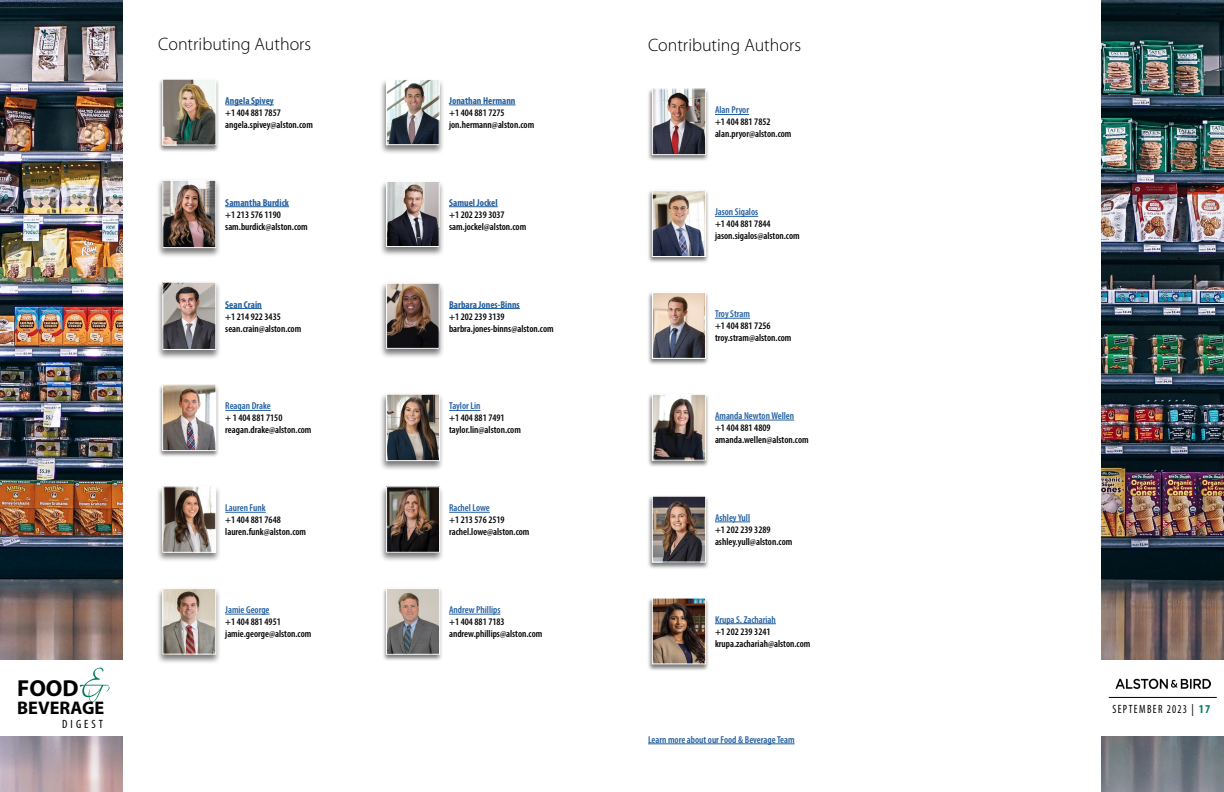
<style>
.page{position:relative;width:1224px;height:792px;background:#fff}
.page>*{position:absolute;margin:0;border:0;box-sizing:border-box;transform-origin:0 0}
.t1{font:700 23.2px "Myriad Pro";color:#000}
.t2{font:700 18.3px "Myriad Pro";color:#000}
.t3{font:300 18px "Myriad Pro";color:#000}
.t4{font:condensed 12px "Myriad Pro";letter-spacing:.13em;color:#000;scale:.9 1}
.t5{font:condensed 12px "Myriad Pro";letter-spacing:.13em;color:#000}
.t6{font:600 condensed 10px/12px "Myriad Pro";color:#000}
.t7{font:600 condensed 10px "Myriad Pro";color:#215e9e}
.t8{font:700 condensed 10px "Myriad Pro";color:#215e9e}
.s1{font-weight:700;color:#017c5a}
</style>
<div class="page">
<img style="left:0;top:0;width:122px;height:792px">
<img style="left:1102px;top:0;width:122px;height:792px">
<div style="left:0;top:660px;width:125px;height:75px;background:#fff"></div>
<svg style="left:80px;top:668px;width:30px;height:34px"></svg>
<div style="left:1096px;top:660px;width:128px;height:75px;background:#fff"></div>
<hr style="left:1109px;top:697px;width:108px;height:1px;background:#000">
<img style="left:1115px;top:678px;width:96px;height:11px">
<div style="left:158px;top:78px;width:62px;height:74px;background:#000;opacity:.53"></div>
<img style="left:164px;top:81px;width:50px;height:62px">
<div style="left:162px;top:79px;width:54px;height:66px;border:1px solid #fff"></div>
<hr style="left:225px;top:105px;width:49px;height:1px;background:#215e9e">
<div style="left:156px;top:179px;width:65px;height:79px;background:#000;opacity:.53"></div>
<img style="left:164px;top:182px;width:50px;height:64px">
<div style="left:162px;top:180px;width:54px;height:68px;border:1px solid #fff"></div>
<hr style="left:225px;top:206px;width:64px;height:1px;background:#215e9e">
<div style="left:156px;top:280px;width:65px;height:80px;background:#000;opacity:.53"></div>
<img style="left:164px;top:284px;width:50px;height:64px">
<div style="left:162px;top:282px;width:54px;height:68px;border:1px solid #fff"></div>
<hr style="left:225px;top:308px;width:37px;height:1px;background:#215e9e">
<div style="left:158px;top:384px;width:62px;height:74px;background:#000;opacity:.53"></div>
<img style="left:164px;top:386px;width:50px;height:63px">
<div style="left:162px;top:384px;width:54px;height:67px;border:1px solid #fff"></div>
<hr style="left:225px;top:410px;width:46px;height:1px;background:#215e9e">
<div style="left:156px;top:485px;width:65px;height:78px;background:#000;opacity:.53"></div>
<img style="left:164px;top:488px;width:50px;height:63px">
<div style="left:162px;top:486px;width:54px;height:67px;border:1px solid #fff"></div>
<hr style="left:225px;top:512px;width:41px;height:1px;background:#215e9e">
<div style="left:156px;top:587px;width:65px;height:78px;background:#000;opacity:.53"></div>
<img style="left:164px;top:590px;width:50px;height:63px">
<div style="left:162px;top:588px;width:54px;height:67px;border:1px solid #fff"></div>
<hr style="left:225px;top:614px;width:45px;height:1px;background:#215e9e">
<div style="left:380px;top:78px;width:64px;height:77px;background:#000;opacity:.53"></div>
<img style="left:388px;top:81px;width:50px;height:62px">
<div style="left:386px;top:79px;width:54px;height:66px;border:1px solid #fff"></div>
<hr style="left:449px;top:105px;width:67px;height:1px;background:#215e9e">
<div style="left:380px;top:180px;width:64px;height:77px;background:#000;opacity:.53"></div>
<img style="left:388px;top:183px;width:50px;height:62px">
<div style="left:386px;top:181px;width:54px;height:66px;border:1px solid #fff"></div>
<hr style="left:449px;top:206px;width:49px;height:1px;background:#215e9e">
<div style="left:380px;top:282px;width:64px;height:77px;background:#000;opacity:.53"></div>
<img style="left:388px;top:285px;width:50px;height:62px">
<div style="left:386px;top:283px;width:54px;height:66px;border:1px solid #fff"></div>
<hr style="left:449px;top:308px;width:71px;height:1px;background:#215e9e">
<div style="left:380px;top:393px;width:65px;height:78px;background:#000;opacity:.53"></div>
<img style="left:388px;top:396px;width:50px;height:63px">
<div style="left:386px;top:394px;width:54px;height:67px;border:1px solid #fff"></div>
<hr style="left:449px;top:410px;width:31px;height:1px;background:#215e9e">
<div style="left:380px;top:485px;width:65px;height:78px;background:#000;opacity:.53"></div>
<img style="left:388px;top:488px;width:50px;height:63px">
<div style="left:386px;top:486px;width:54px;height:67px;border:1px solid #fff"></div>
<hr style="left:449px;top:512px;width:41px;height:1px;background:#215e9e">
<div style="left:382px;top:587px;width:61px;height:74px;background:#000;opacity:.53"></div>
<img style="left:388px;top:590px;width:50px;height:63px">
<div style="left:386px;top:588px;width:54px;height:67px;border:1px solid #fff"></div>
<hr style="left:449px;top:614px;width:51px;height:1px;background:#215e9e">
<div style="left:648px;top:88px;width:61px;height:74px;background:#000;opacity:.53"></div>
<img style="left:654px;top:90px;width:50px;height:63px">
<div style="left:652px;top:88px;width:54px;height:67px;border:1px solid #fff"></div>
<hr style="left:715px;top:114px;width:34px;height:1px;background:#215e9e">
<div style="left:648px;top:190px;width:61px;height:74px;background:#000;opacity:.53"></div>
<img style="left:654px;top:192px;width:50px;height:63px">
<div style="left:652px;top:190px;width:54px;height:67px;border:1px solid #fff"></div>
<hr style="left:715px;top:216px;width:43px;height:1px;background:#215e9e">
<div style="left:648px;top:292px;width:61px;height:74px;background:#000;opacity:.53"></div>
<svg style="left:654px;top:294px;width:50px;height:63px;background:#948782"></svg>
<div style="left:652px;top:292px;width:54px;height:67px;border:1px solid #fff"></div>
<hr style="left:715px;top:318px;width:35px;height:1px;background:#215e9e">
<div style="left:648px;top:393px;width:61px;height:75px;background:#000;opacity:.53"></div>
<img style="left:654px;top:396px;width:50px;height:63px">
<div style="left:652px;top:394px;width:54px;height:67px;border:1px solid #fff"></div>
<hr style="left:715px;top:420px;width:79px;height:1px;background:#215e9e">
<div style="left:648px;top:495px;width:61px;height:74px;background:#000;opacity:.53"></div>
<img style="left:654px;top:498px;width:50px;height:62px">
<div style="left:652px;top:496px;width:54px;height:66px;border:1px solid #fff"></div>
<hr style="left:715px;top:522px;width:35px;height:1px;background:#215e9e">
<div style="left:648px;top:597px;width:61px;height:74px;background:#000;opacity:.53"></div>
<img style="left:654px;top:600px;width:50px;height:62px">
<div style="left:652px;top:598px;width:54px;height:66px;border:1px solid #fff"></div>
<hr style="left:715px;top:623px;width:61px;height:1px;background:#215e9e">
<hr style="left:648px;top:744px;width:147px;height:1px;background:#215e9e">
<h1 class="t1" style="left:17px;top:673px;width:63px">FOOD</h1>
<h2 class="t2" style="left:17px;top:696px;width:89px">BEVERAGE</h2>
<p class="t5" style="left:62px;top:716px;width:42px">DIGEST</p>
<h3 class="t3" style="left:158px;top:33px;width:155px">Contributing Authors</h3>
<p class="t8" style="left:225px;top:94px;width:50px">Angela Spivey</p>
<p class="t6" style="left:225px;top:106px;width:89px">+1 404 881 7857 angela.spivey@alston.com</p>
<p class="t8" style="left:225px;top:196px;width:65px">Samantha Burdick</p>
<p class="t6" style="left:225px;top:208px;width:84px">+1 213 576 1190 sam.burdick@alston.com</p>
<p class="t8" style="left:225px;top:298px;width:38px">Sean Crain</p>
<p class="t6" style="left:225px;top:310px;width:77px">+1 214 922 3435 sean.crain@alston.com</p>
<p class="t7" style="left:225px;top:400px;width:47px">Reagan Drake</p>
<p class="t6" style="left:225px;top:412px;width:88px">+ 1 404 881 7150 reagan.drake@alston.com</p>
<p class="t7" style="left:225px;top:502px;width:42px">Lauren Funk</p>
<p class="t6" style="left:225px;top:514px;width:82px">+1 404 881 7648 lauren.funk@alston.com</p>
<p class="t7" style="left:225px;top:604px;width:46px">Jamie George</p>
<p class="t6" style="left:225px;top:616px;width:88px">+1 404 881 4951 jamie.george@alston.com</p>
<p class="t8" style="left:449px;top:94px;width:68px">Jonathan Hermann</p>
<p class="t6" style="left:449px;top:106px;width:87px">+1 404 881 7275 jon.hermann@alston.com</p>
<p class="t8" style="left:449px;top:196px;width:50px">Samuel Jockel</p>
<p class="t6" style="left:449px;top:208px;width:79px">+1 202 239 3037 sam.jockel@alston.com</p>
<p class="t8" style="left:449px;top:298px;width:72px">Barbara Jones-Binns</p>
<p class="t6" style="left:449px;top:310px;width:106px">+1 202 239 3139 barbra.jones-binns@alston.com</p>
<p class="t7" style="left:449px;top:400px;width:33px">Taylor Lin</p>
<p class="t6" style="left:449px;top:412px;width:73px">+1 404 881 7491 taylor.lin@alston.com</p>
<p class="t7" style="left:449px;top:502px;width:42px">Rachel Lowe</p>
<p class="t6" style="left:449px;top:514px;width:82px">+1 213 576 2519 rachel.lowe@alston.com</p>
<p class="t7" style="left:449px;top:604px;width:53px">Andrew Phillips</p>
<p class="t6" style="left:449px;top:616px;width:95px">+1 404 881 7183 andrew.phillips@alston.com</p>
<h3 class="t3" style="left:648px;top:35px;width:155px">Contributing Authors</h3>
<p class="t7" style="left:715px;top:104px;width:36px">Alan Pryor</p>
<p class="t6" style="left:715px;top:116px;width:78px">+1 404 881 7852 alan.pryor@alston.com</p>
<p class="t7" style="left:715px;top:206px;width:45px">Jason Sigalos</p>
<p class="t6" style="left:715px;top:218px;width:86px">+1 404 881 7844 jason.sigalos@alston.com</p>
<p class="t7" style="left:715px;top:308px;width:37px">Troy Stram</p>
<p class="t6" style="left:715px;top:320px;width:78px">+1 404 881 7256 troy.stram@alston.com</p>
<p class="t7" style="left:715px;top:410px;width:81px">Amanda Newton Wellen</p>
<p class="t6" style="left:715px;top:422px;width:95px">+1 404 881 4809 amanda.wellen@alston.com</p>
<p class="t7" style="left:715px;top:511px;width:37px">Ashley Yull</p>
<p class="t6" style="left:715px;top:523px;width:79px">+1 202 239 3289 ashley.yull@alston.com</p>
<p class="t7" style="left:715px;top:613px;width:62px">Krupa S. Zachariah</p>
<p class="t6" style="left:715px;top:625px;width:97px">+1 202 239 3241 krupa.zachariah@alston.com</p>
<p class="t7" style="left:648px;top:733px;width:148px">Learn more about our Food &amp; Beverage Team</p>
<p class="t4" style="left:1112px;top:701px;width:110px">SEPTEMBER 2023 | <span class="s1">17</span></p>
</div>
